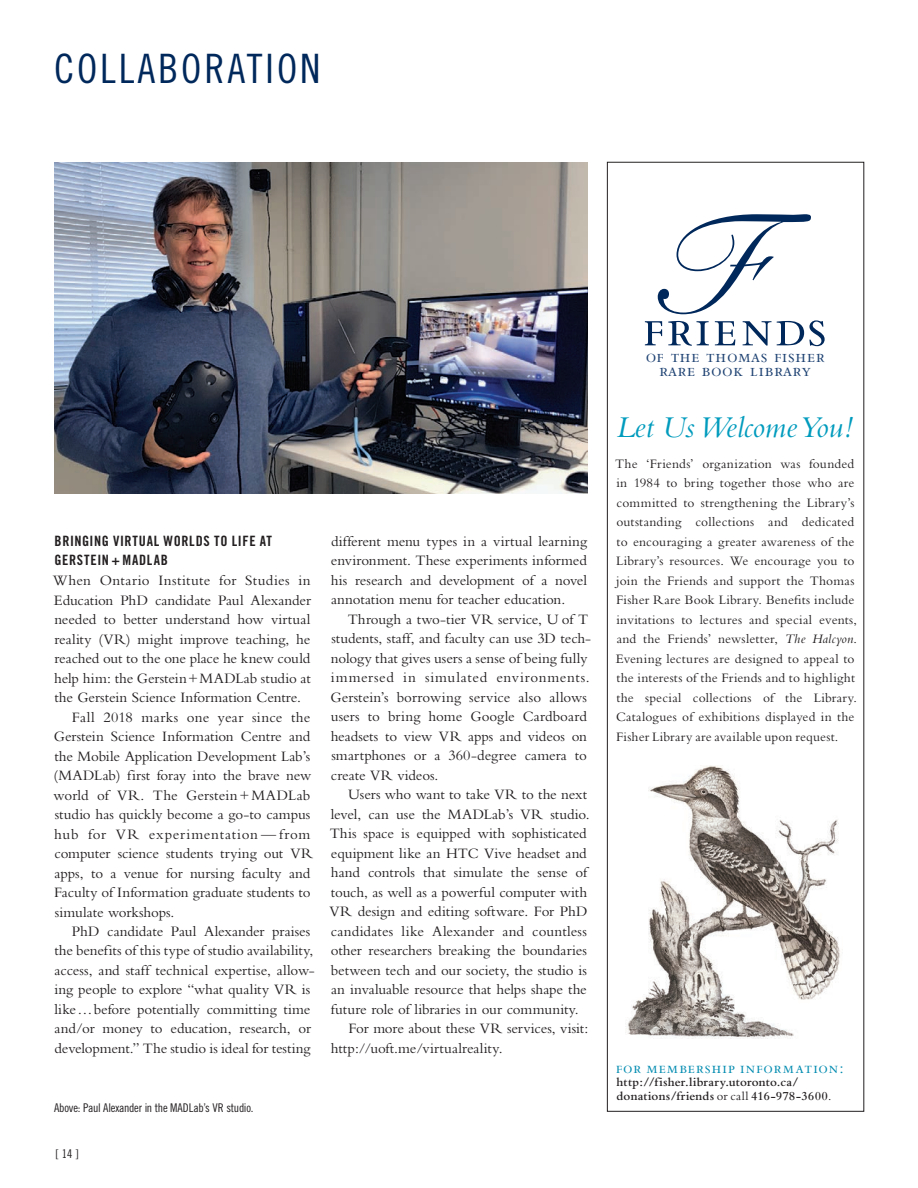
<style>
.page{position:relative;width:918px;height:1188px;background:#fff}
.page>*{position:absolute;margin:0;border:0;box-sizing:border-box;transform-origin:0 0}
.t1{font:55.5px "Bembo Expert";letter-spacing:.05em;color:#00285b}
.t2{font:40.5px "Trade Gothic LT Std Cn 18";letter-spacing:.07em;color:#00285b}
.t3{font:italic 31.5px "Bembo";color:#009bbd}
.t4{font:18.6px/14.2px "Bembo SC";letter-spacing:.03em;color:#1f4373;text-align:center}
.t5{font:16.5px "Bembo SC";letter-spacing:.07em;color:#008bb0}
.t6{font:15px/19.5px "Bembo";letter-spacing:-.005em;color:#231f20;text-align:justify}
.t7{font:15px "Bembo";letter-spacing:.015em;color:#231f20}
.t8{font:15px "Bembo";letter-spacing:.025em;color:#231f20}
.t9{font:15px "Bembo";letter-spacing:.02em;color:#231f20}
.t10{font:15px "Bembo";letter-spacing:.045em;color:#231f20}
.t11{font:14.25px/19.5px "Trade Gothic LT Std Bd Cn 20";letter-spacing:.045em;color:#231f20}
.t12{font:13.5px/19.5px "Bembo";letter-spacing:.015em;color:#231f20}
.t13{font:600 12.75px/13.5px "Bembo";letter-spacing:.015em;color:#231f20}
.t14{font:12px "Trade Gothic LT Std Cn 18";letter-spacing:-.015em;color:#231f20}
.s1{font-style:italic}
.s2{font-weight:400}
</style>
<div class="page">
<img style="left:628px;top:765px;width:212px;height:273px">
<svg style="left:658px;top:214px;width:153px;height:100px"></svg>
<img style="left:54px;top:162px;width:534px;height:332px">
<h2 class="t2" style="left:54px;top:45px;width:268px">COLLABORATION</h2>
<p class="t11" style="left:54px;top:531px;width:219px">BRINGING VIRTUAL WORLDS TO LIFE AT<br>GERSTEIN + MADLAB</p>
<p class="t8" style="left:53px;top:572px;width:259px">When Ontario Institute for Studies in</p>
<p class="t6" style="left:54px;top:590px;width:259px">Education PhD candidate Paul Alexander</p>
<p class="t6" style="left:54px;top:609px;width:258px">needed to better understand how virtual</p>
<p class="t6" style="left:54px;top:629px;width:257px">reality (VR) might improve teaching, he</p>
<p class="t6" style="left:54px;top:648px;width:257px">reached out to the one place he knew could</p>
<p class="t6" style="left:54px;top:668px;width:258px">help him: the Gerstein+MADLab studio at</p>
<p class="t6" style="left:54px;top:687px;width:248px">the Gerstein Science Information Centre.</p>
<p class="t9" style="left:72px;top:708px;width:240px">Fall 2018 marks one year since the</p>
<p class="t6" style="left:54px;top:726px;width:258px">Gerstein Science Information Centre and</p>
<p class="t6" style="left:54px;top:746px;width:258px">the Mobile Application Development Lab’s</p>
<p class="t6" style="left:54px;top:765px;width:259px">(MADLab) first foray into the brave new</p>
<p class="t7" style="left:54px;top:786px;width:258px">world of VR. The Gerstein+MADLab</p>
<p class="t6" style="left:55px;top:804px;width:257px">studio has quickly become a go-to campus</p>
<p class="t10" style="left:54px;top:825px;width:258px">hub for VR experimentation — from</p>
<p class="t6" style="left:54px;top:843px;width:260px">computer science students trying out VR</p>
<p class="t6" style="left:55px;top:863px;width:257px">apps, to a venue for nursing faculty and</p>
<p class="t6" style="left:54px;top:882px;width:258px">Faculty of Information graduate students to</p>
<p class="t6" style="left:55px;top:902px;width:121px">simulate workshops.</p>
<p class="t6" style="left:72px;top:921px;width:240px">PhD candidate Paul Alexander praises</p>
<p class="t6" style="left:54px;top:941px;width:260px">the benefits of this type of studio availability,</p>
<p class="t6" style="left:55px;top:960px;width:262px">access, and staff technical expertise, allow-</p>
<p class="t6" style="left:54px;top:980px;width:258px">ing people to explore “what quality VR is</p>
<p class="t6" style="left:54px;top:999px;width:258px">like…before potentially committing time</p>
<p class="t6" style="left:55px;top:1019px;width:258px">and/or money to education, research, or</p>
<p class="t6" style="left:55px;top:1038px;width:258px">development.” The studio is ideal for testing</p>
<p class="t6" style="left:331px;top:531px;width:258px">different menu types in a virtual learning environment. These experiments informed his research and development of a novel annotation menu for teacher education.</p>
<p class="t6" style="left:330px;top:609px;width:262px;text-align:left;text-indent:17px">Through a two-tier VR service, U of T students, staff, and faculty can use 3D tech&shy;nology that gives users a sense of being fully immersed in simulated environments.<br>Gerstein’s borrowing service also allows users to bring home Google Cardboard headsets to view VR apps and videos on smartphones or a 360-degree camera to create VR videos.</p>
<p class="t6" style="left:348px;top:785px;width:240px">Users who want to take VR to the next</p>
<p class="t6" style="left:331px;top:804px;width:260px">level, can use the MADLab’s VR studio.</p>
<p class="t6" style="left:330px;top:824px;width:259px">This space is equipped with sophisticated</p>
<p class="t6" style="left:331px;top:843px;width:257px">equipment like an HTC Vive headset and</p>
<p class="t6" style="left:331px;top:863px;width:258px">hand controls that simulate the sense of</p>
<p class="t6" style="left:331px;top:882px;width:258px">touch, as well as a powerful computer with</p>
<p class="t6" style="left:329px;top:902px;width:260px">VR design and editing software. For PhD</p>
<p class="t6" style="left:331px;top:921px;width:257px">candidates like Alexander and countless</p>
<p class="t6" style="left:331px;top:941px;width:258px">other researchers breaking the boundaries</p>
<p class="t6" style="left:331px;top:960px;width:258px">between tech and our society, the studio is</p>
<p class="t6" style="left:331px;top:980px;width:257px">an invaluable resource that helps shape the</p>
<p class="t6" style="left:331px;top:999px;width:249px">future role of libraries in our community.</p>
<p class="t6" style="left:348px;top:1019px;width:241px">For more about these VR services, visit:</p>
<p class="t7" style="left:331px;top:1040px;width:173px">http://uoft.me/virtualreality .</p>
<p class="t14" style="left:54px;top:1100px;width:201px">Above: Paul Alexander in the MADLab’s VR studio.</p>
<p class="t14" style="left:56px;top:1147px;width:25px">[ 14 ]</p>
<h1 class="t1" style="left:643px;top:304px;width:185px">friends</h1>
<p class="t4" style="left:646px;top:349px;width:181px">of the thomas fisher rare book library</p>
<h3 class="t3" style="left:616px;top:409px;width:238px">Let Us Welcome You!</h3>
<p class="t12" style="left:615px;top:454px;width:243px">The ‘Friends’ organization was founded in 1984 to bring together those who are committed to strengthening the Library’s outstanding collections and dedicated to encouraging a greater awareness of the Library’s resources. We encourage you to join the Friends and support the Thomas Fisher Rare Book Library. Benefits include invitations to lectures and special events, and the Friends’ newsletter, <span class="s1">The Halcyon</span>.<br>Evening lectures are designed to appeal to the interests of the Friends and to highlight the special collections of the Library.<br>Catalogues of exhibitions displayed in the Fisher Library are available upon request.</p>
<p class="t5" style="left:616px;top:1058px;width:229px">for membership information:</p>
<p class="t13" style="left:617px;top:1075px;width:216px">http://fisher.library.utoronto.ca/ donations/friends <span class="s2">or call</span> 416-978-3600<span class="s2">.</span></p>
</div>
